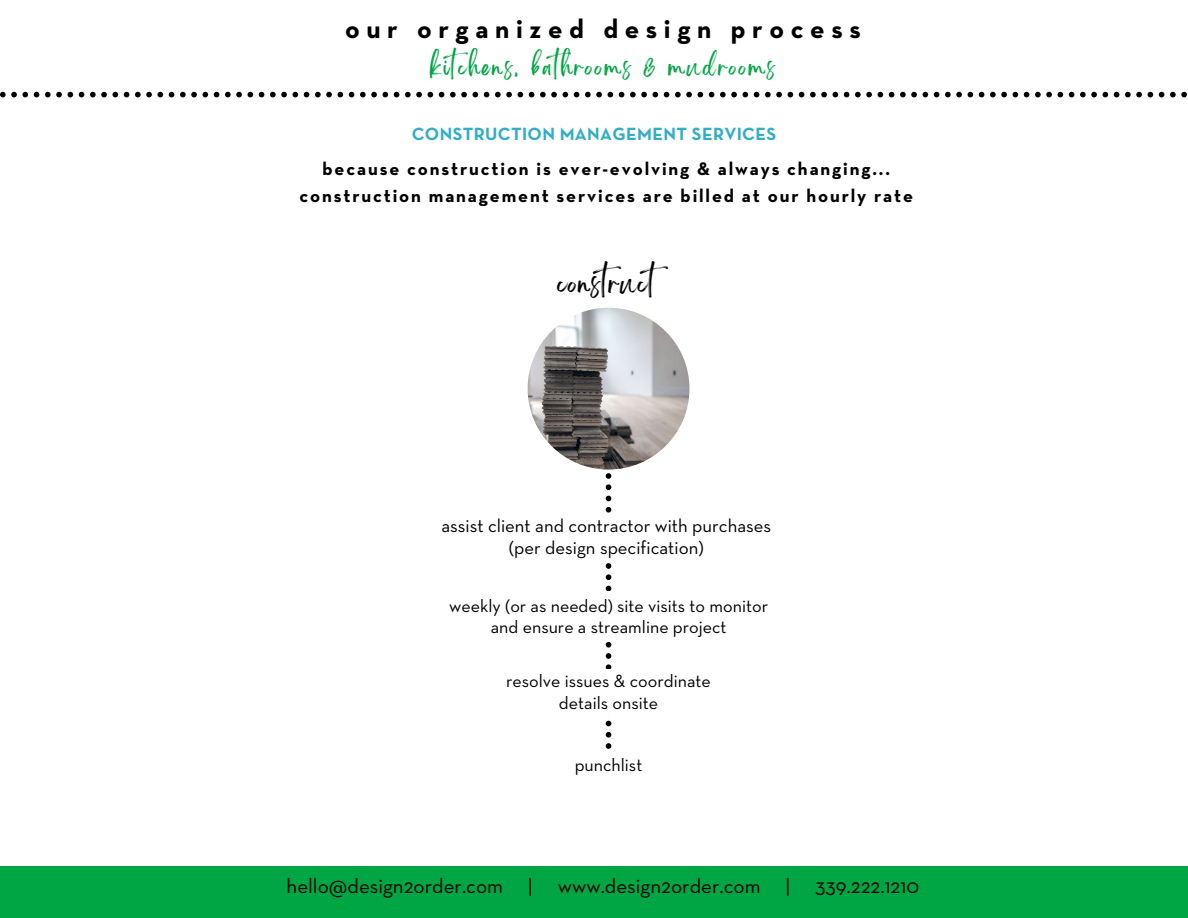
<style>
.page{position:relative;width:1188px;height:918px;background:#fff}
.page>*{position:absolute;margin:0;border:0;box-sizing:border-box;transform-origin:0 0}
.t1{font:700 27px "Neutraface Text";letter-spacing:.245em;color:#000}
.t2{font:24px "Brightwall";letter-spacing:.05em;color:#000}
.t3{font:21px "Neutraface Text";color:#000}
.t4{font:21px "Brightwall";letter-spacing:.1em;color:#00a644}
.t5{font:18.75px/22.2px "Neutraface Text";color:#000;text-align:center}
.t6{font:700 18.6px "Neutraface Text";letter-spacing:.1em;color:#000}
.t7{font:18px/21.3px "Neutraface Text";color:#000;text-align:center}
.t8{font:700 18px "Neutraface Text";letter-spacing:.02em;color:#31adc8}
</style>
<div class="page">
<svg style="left:606px;top:473px;width:5px;height:276px"></svg>
<div style="left:0;top:866px;width:1188px;height:52px;background:#00a644"></div>
<img style="left:528px;top:308px;width:161px;height:162px;border-radius:50%">
<svg style="left:0;top:92px;width:1187px;height:5px"></svg>
<div style="left:509px;top:591px;width:243px;height:48px;background:#fff"></div>
<div style="left:530px;top:513px;width:172px;height:48px;background:#fff"></div>
<div style="left:519px;top:670px;width:177px;height:45px;background:#fff"></div>
<h2 class="t1" style="left:345px;top:17px;width:517px">our organized design process</h2>
<p class="t4" style="left:430px;top:60px;width:347px">kitchens, bathrooms &amp; mudrooms</p>
<h3 class="t8" style="left:412px;top:126px;width:366px">CONSTRUCTION MANAGEMENT SERVICES</h3>
<h3 class="t6" style="left:323px;top:160px;width:569px">because construction is ever-evolving &amp; always changing...</h3>
<p class="t6" style="left:299px;top:187px;width:615px">construction management services are billed at our hourly rate</p>
<p class="t2" style="left:557px;top:274px;width:121px">construct</p>
<h5 class="t5" style="left:441px;top:516px;width:331px">assist client and contractor with purchases (per design specification)</h5>
<p class="t7" style="left:449px;top:596px;width:320px">weekly (or as needed) site visits to monitor and ensure a streamline project</p>
<p class="t7" style="left:506px;top:671px;width:206px">resolve issues &amp; coordinate details onsite</p>
<p class="t7" style="left:575px;top:755px;width:69px">punchlist</p>
<p class="t3" style="left:287px;top:877px;width:634px">hello@design2order.com | www.design2order.com | 339.222.1210</p>
</div>
